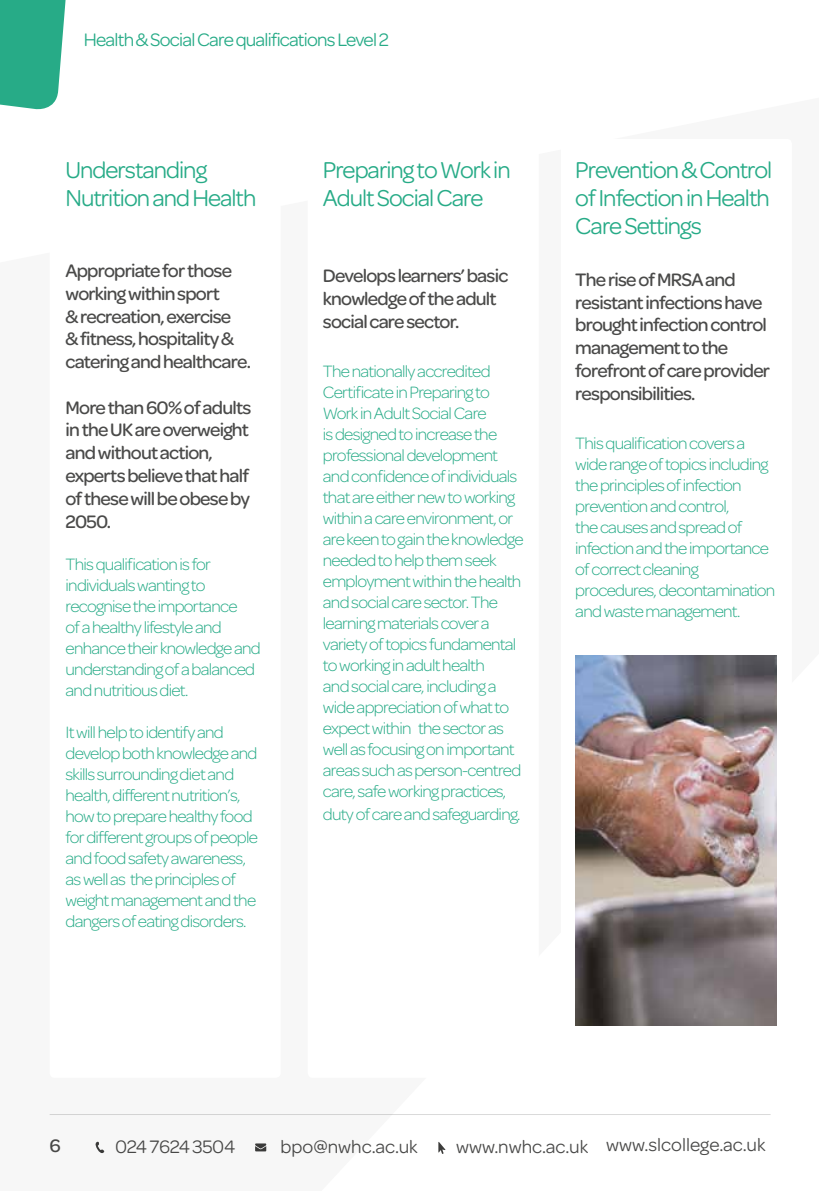
<style>
.page{position:relative;width:819px;height:1191px;background:#fff}
.page>*{position:absolute;margin:0;border:0;box-sizing:border-box;transform-origin:0 0}
.t1{font:24.5px/28px "Omnes";letter-spacing:-.04em;color:#27ab87}
.t2{font:500 19.25px/22.8px "Omnes";letter-spacing:-.04em;color:#4a4a49}
.t3{font:19.25px "Omnes";color:#4a4a49}
.t4{font:19.25px "Omnes";letter-spacing:-.04em;color:#27ab87}
.t5{font:19.25px "Omnes";letter-spacing:-.02em;color:#4a4a49}
.t6{font:300 17.5px/21px "Omnes";letter-spacing:-.04em;color:#27ab87}
</style>
<div class="page">
<svg style="left:0;top:0;width:66px;height:110px;background:#3cb393"></svg>
<img style="left:575px;top:655px;width:201px;height:370px">
<p class="t4" style="left:84px;top:29px;width:306px">Health &amp; Social Care qualifications Level 2</p>
<h1 class="t1" style="left:65px;top:156px;width:192px">Understanding<br>Nutrition and Health</h1>
<p class="t2" style="left:65px;top:259px;width:187px">Appropriate for those working within sport<br>&amp; recreation, exercise<br>&amp; fitness, hospitality &amp; catering and healthcare.</p>
<p class="t2" style="left:65px;top:396px;width:187px">More than 60% of adults in the UK are overweight and without action, experts believe that half of these will be obese by<br>2050.</p>
<p class="t6" style="left:65px;top:553px;width:197px">This qualification is for individuals wanting to recognise the importance<br>of a healthy lifestyle and enhance their knowledge and understanding of a balanced and nutritious diet.</p>
<p class="t6" style="left:65px;top:721px;width:194px">It will help to identify and develop both knowledge and skills surrounding diet and health, different nutrition’s, how to prepare healthy food for different groups of people and food safety awareness, as well as the principles of weight management and the dangers of eating disorders.</p>
<h1 class="t1" style="left:323px;top:156px;width:189px">Preparing to Work in<br>Adult Social Care</h1>
<p class="t2" style="left:323px;top:265px;width:187px">Develops learners’ basic knowledge of the adult social care sector.</p>
<p class="t6" style="left:323px;top:361px;width:202px">The nationally accredited<br>Certificate in Preparing to<br>Work in Adult Social Care<br>is designed to increase the professional development and confidence of individuals that are either new to working within a care environment, or are keen to gain the knowledge needed to help them seek employment within the health and social care sector. The learning materials cover a variety of topics fundamental to working in adult health<br>and social care, including a wide appreciation of what to expect within the sector as well as focusing on important areas such as person-centred care, safe working practices,</p>
<p class="t6" style="left:323px;top:803px;width:199px">duty of care and safeguarding.</p>
<h1 class="t1" style="left:575px;top:156px;width:199px;text-align:justify">Prevention &amp; Control of Infection in Health Care Settings</h1>
<p class="t2" style="left:575px;top:268px;width:196px">The rise of MRSA and resistant infections have brought infection control management to the forefront of care provider responsibilities.</p>
<p class="t6" style="left:575px;top:432px;width:201px">This qualification covers a wide range of topics including the principles of infection prevention and control,<br>the causes and spread of infection and the importance of correct cleaning procedures, decontamination and waste management.</p>
<p class="t2" style="left:50px;top:1134px;width:13px">6</p>
<p class="t5" style="left:115px;top:1135px;width:122px">024 7624 3504</p>
<p class="t3" style="left:280px;top:1135px;width:139px">bpo@nwhc.ac.uk</p>
<p class="t3" style="left:456px;top:1134px;width:311px">www.nwhc.ac.uk www.slcollege.ac.uk</p>
</div>
